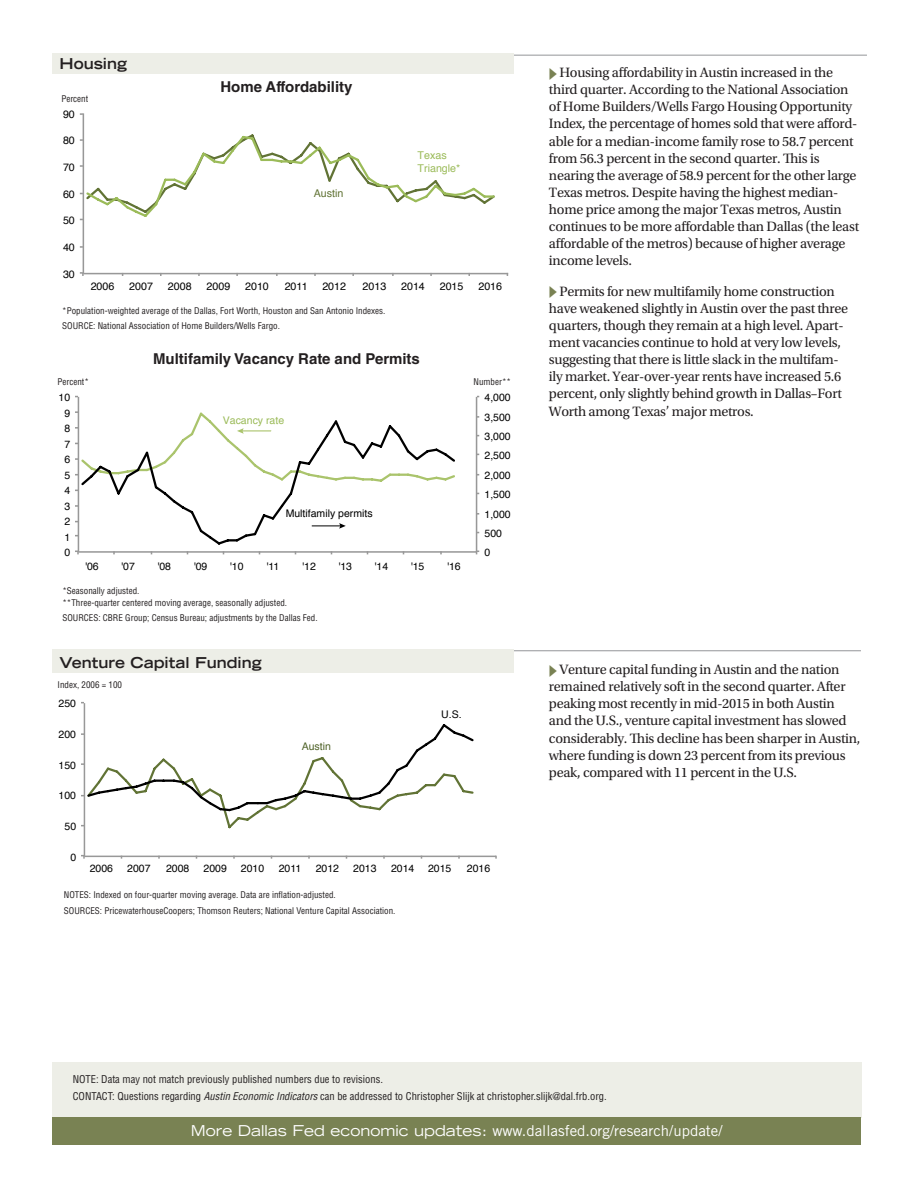
<style>
.page{position:relative;width:918px;height:1188px;background:#fff}
.page>*{position:absolute;margin:0;border:0;box-sizing:border-box;transform-origin:0 0}
.t1{font:15px "Trade Gothic LT Std";color:#fff}
.ChartTitle{font:700 15px "Helvetica LT Std";color:#231f20}
.SectionHead{font:700 expanded 15px "Trade Gothic LT Std";color:#231f20}
.t2{font:14.25px/17.1px "Utopia Std";letter-spacing:-.02em;color:#231f20}
.t3{font:10.65px "Helvetica";color:#000}
.t4{font:10.65px/12.1px "Helvetica";color:#9bbb59}
.t5{font:10.65px "Helvetica";color:#617335}
.Notes{font:condensed 10.5px "Helvetica LT Std";color:#231f20}
.t6{font:10.5px "Helvetica";color:#000}
.t7{font:10.5px "Helvetica";color:#9bbb59}
.t8{font:10.5px "Helvetica";color:#4f6228}
.Notes-2{font:condensed 9px "Helvetica LT Std";color:#231f20}
.axislabels{font:condensed 9px "Helvetica LT Std";color:#231f20}
.s1{font-style:italic}
.s2{font-stretch:expanded}
</style>
<div class="page">
<div style="left:52px;top:1062px;width:810px;height:56px;background:#edeee7"></div>
<div style="left:52px;top:1117px;width:809px;height:28px;background:#798253"></div>
<hr style="left:59px;top:55px;width:808px;height:1px;background:#939598">
<div style="left:53px;top:54px;width:461px;height:20px;background:#edeee7"></div>
<hr style="left:476px;top:397px;width:1px;height:155px;background:#989898">
<hr style="left:78px;top:397px;width:1px;height:155px;background:#989898">
<hr style="left:78px;top:551px;width:399px;height:2px;background:#989898">
<svg style="left:79px;top:484px;width:233px;height:63px"></svg>
<svg style="left:75px;top:411px;width:380px;height:73px"></svg>
<svg style="left:312px;top:523px;width:34px;height:6px"></svg>
<hr style="left:83px;top:113px;width:1px;height:161px;background:#989898">
<hr style="left:83px;top:273px;width:425px;height:1px;background:#989898">
<svg style="left:80px;top:132px;width:415px;height:88px"></svg>
<hr style="left:53px;top:650px;width:808px;height:1px;background:#939598">
<div style="left:53px;top:649px;width:461px;height:21px;background:#edeee7"></div>
<div style="left:53px;top:652px;width:461px;height:21px;background:#edeee7"></div>
<hr style="left:84px;top:703px;width:1px;height:153px;background:#989898">
<hr style="left:84px;top:856px;width:412px;height:1px;background:#989898">
<svg style="left:81px;top:722px;width:393px;height:108px"></svg>
<p class="SectionHead" style="left:60px;top:54px;width:69px">Housing</p>
<p class="axislabels" style="left:62px;top:93px;width:28px">Percent</p>
<p class="t3" style="left:63px;top:106px;width:13px">90</p>
<p class="t3" style="left:63px;top:132px;width:13px">80</p>
<p class="t3" style="left:63px;top:159px;width:13px">70</p>
<p class="t3" style="left:63px;top:186px;width:13px">60</p>
<p class="t3" style="left:63px;top:212px;width:13px">50</p>
<p class="t3" style="left:63px;top:239px;width:13px">40</p>
<p class="t3" style="left:63px;top:266px;width:13px">30</p>
<p class="ChartTitle" style="left:220px;top:77px;width:134px">Home Affordability</p>
<p class="t5" style="left:314px;top:185px;width:31px">Austin</p>
<p class="t4" style="left:418px;top:150px;width:44px">Texas<br>Triangle*</p>
<p class="t3" style="left:91px;top:278px;width:25px">2006</p>
<p class="t3" style="left:129px;top:278px;width:25px">2007</p>
<p class="t3" style="left:168px;top:278px;width:25px">2008</p>
<p class="t3" style="left:207px;top:278px;width:25px">2009</p>
<p class="t3" style="left:245px;top:278px;width:25px">2010</p>
<p class="t3" style="left:285px;top:278px;width:24px">2011</p>
<p class="t3" style="left:322px;top:278px;width:25px">2012</p>
<p class="t3" style="left:363px;top:278px;width:25px">2013</p>
<p class="t3" style="left:401px;top:278px;width:25px">2014</p>
<p class="t3" style="left:440px;top:278px;width:25px">2015</p>
<p class="t3" style="left:478px;top:278px;width:25px">2016</p>
<p class="Notes-2" style="left:62px;top:305px;width:325px">*Population-weighted average of the Dallas, Fort Worth, Houston and San Antonio Indexes.</p>
<p class="Notes-2" style="left:62px;top:321px;width:219px">SOURCE: National Association of Home Builders/Wells Fargo.</p>
<p class="ChartTitle" style="left:153px;top:350px;width:268px">Multifamily Vacancy Rate and Permits</p>
<p class="axislabels" style="left:58px;top:376px;width:33px">Percent*</p>
<p class="axislabels" style="left:474px;top:376px;width:39px">Number**</p>
<p class="t6" style="left:58px;top:389px;width:13px">10</p>
<p class="t6" style="left:64px;top:405px;width:7px">9</p>
<p class="t6" style="left:64px;top:420px;width:7px">8</p>
<p class="t6" style="left:64px;top:436px;width:7px">7</p>
<p class="t6" style="left:64px;top:451px;width:7px">6</p>
<p class="t6" style="left:64px;top:467px;width:7px">5</p>
<p class="t6" style="left:64px;top:483px;width:7px">4</p>
<p class="t6" style="left:64px;top:498px;width:7px">3</p>
<p class="t6" style="left:64px;top:514px;width:7px">2</p>
<p class="t6" style="left:65px;top:529px;width:7px">1</p>
<p class="t6" style="left:64px;top:545px;width:7px">0</p>
<p class="t7" style="left:223px;top:412px;width:63px">Vacancy rate</p>
<p class="t6" style="left:286px;top:505px;width:88px">Multifamily permits</p>
<p class="t6" style="left:85px;top:558px;width:15px">'06</p>
<p class="t6" style="left:121px;top:558px;width:15px">'07</p>
<p class="t6" style="left:157px;top:558px;width:15px">'08</p>
<p class="t6" style="left:194px;top:558px;width:15px">'09</p>
<p class="t6" style="left:230px;top:558px;width:15px">'10</p>
<p class="t6" style="left:267px;top:558px;width:14px">'11</p>
<p class="t6" style="left:302px;top:558px;width:15px">'12</p>
<p class="t6" style="left:338px;top:558px;width:15px">'13</p>
<p class="t6" style="left:375px;top:558px;width:15px">'14</p>
<p class="t6" style="left:411px;top:558px;width:15px">'15</p>
<p class="t6" style="left:447px;top:558px;width:15px">'16</p>
<p class="Notes-2" style="left:62px;top:585px;width:78px">*Seasonally adjusted.</p>
<p class="Notes-2" style="left:62px;top:597px;width:226px">**Three-quarter centered moving average, seasonally adjusted.</p>
<p class="Notes-2" style="left:62px;top:612px;width:257px">SOURCES: CBRE Group; Census Bureau; adjustments by the Dallas Fed.</p>
<p class="SectionHead" style="left:60px;top:650px;width:122px">Manufacturing</p>
<p class="axislabels" style="left:58px;top:679px;width:66px">Index, 2006 = 100</p>
<p class="SectionHead" style="left:60px;top:653px;width:204px">Venture Capital Funding</p>
<p class="t6" style="left:59px;top:696px;width:19px">250</p>
<p class="t6" style="left:59px;top:726px;width:19px">200</p>
<p class="t6" style="left:59px;top:757px;width:19px">150</p>
<p class="t6" style="left:59px;top:787px;width:19px">100</p>
<p class="t6" style="left:65px;top:818px;width:13px">50</p>
<p class="t6" style="left:70px;top:849px;width:7px">0</p>
<p class="t8" style="left:302px;top:738px;width:31px">Austin</p>
<p class="t6" style="left:441px;top:707px;width:22px">U.S.</p>
<p class="t6" style="left:484px;top:389px;width:28px">4,000</p>
<p class="t6" style="left:484px;top:409px;width:28px">3,500</p>
<p class="t6" style="left:484px;top:428px;width:28px">3,000</p>
<p class="t6" style="left:484px;top:448px;width:28px">2,500</p>
<p class="t6" style="left:484px;top:467px;width:28px">2,000</p>
<p class="t6" style="left:484px;top:486px;width:28px">1,500</p>
<p class="t6" style="left:484px;top:506px;width:28px">1,000</p>
<p class="t6" style="left:484px;top:525px;width:19px">500</p>
<p class="t6" style="left:484px;top:545px;width:7px">0</p>
<p class="t6" style="left:90px;top:860px;width:25px">2006</p>
<p class="t6" style="left:127px;top:860px;width:25px">2007</p>
<p class="t6" style="left:166px;top:860px;width:25px">2008</p>
<p class="t6" style="left:204px;top:860px;width:25px">2009</p>
<p class="t6" style="left:241px;top:860px;width:25px">2010</p>
<p class="t6" style="left:279px;top:860px;width:24px">2011</p>
<p class="t6" style="left:316px;top:860px;width:25px">2012</p>
<p class="t6" style="left:353px;top:860px;width:25px">2013</p>
<p class="t6" style="left:391px;top:860px;width:25px">2014</p>
<p class="t6" style="left:428px;top:860px;width:25px">2015</p>
<p class="t6" style="left:467px;top:860px;width:25px">2016</p>
<p class="Notes-2" style="left:64px;top:889px;width:273px">NOTES: Indexed on four-quarter moving average. Data are inflation-adjusted.</p>
<p class="Notes-2" style="left:64px;top:905px;width:333px">SOURCES: PricewaterhouseCoopers; Thomson Reuters; National Venture Capital Association.</p>
<p class="t2" style="left:549px;top:64px;width:312px;text-indent:10px">Housing affordability in Austin increased in the third quarter. According to the National Association of Home Builders/Wells Fargo Housing Opportunity Index, the percentage of homes sold that were afford&shy;able for a median-income family rose to 58.7 percent from 56.3 percent in the second quarter. This is nearing the average of 58.9 percent for the other large Texas metros. Despite having the highest median&shy;home price among the major Texas metros, Austin continues to be more affordable than Dallas (the least affordable of the metros) because of higher average income levels.</p>
<p class="t2" style="left:549px;top:283px;width:301px;text-indent:10px">Permits for new multifamily home construction have weakened slightly in Austin over the past three quarters, though they remain at a high level. Apart&shy;ment vacancies continue to hold at very low levels, suggesting that there is little slack in the multifam&shy;ily market. Year-over-year rents have increased 5.6 percent, only slightly behind growth in Dallas–Fort Worth among Texas’ major metros.</p>
<p class="t2" style="left:549px;top:661px;width:313px;text-indent:10px">Venture capital funding in Austin and the nation remained relatively soft in the second quarter. After peaking most recently in mid-2015 in both Austin and the U.S., venture capital investment has slowed considerably. This decline has been sharper in Austin, where funding is down 23 percent from its previous peak, compared with 11 percent in the U.S.</p>
<p class="Notes" style="left:73px;top:1072px;width:312px">NOTE: Data may not match previously published numbers due to revisions.</p>
<p class="Notes" style="left:73px;top:1089px;width:536px">CONTACT: Questions regarding <span class="s1">Austin Economic Indicators</span> can be addressed to Christopher Slijk at christopher.slijk@dal.frb.org.</p>
<p class="t1" style="left:191px;top:1122px;width:533px"><span class="s2">More Dallas Fed economic updates:</span> www.dallasfed.org/research/update/</p>
</div>
